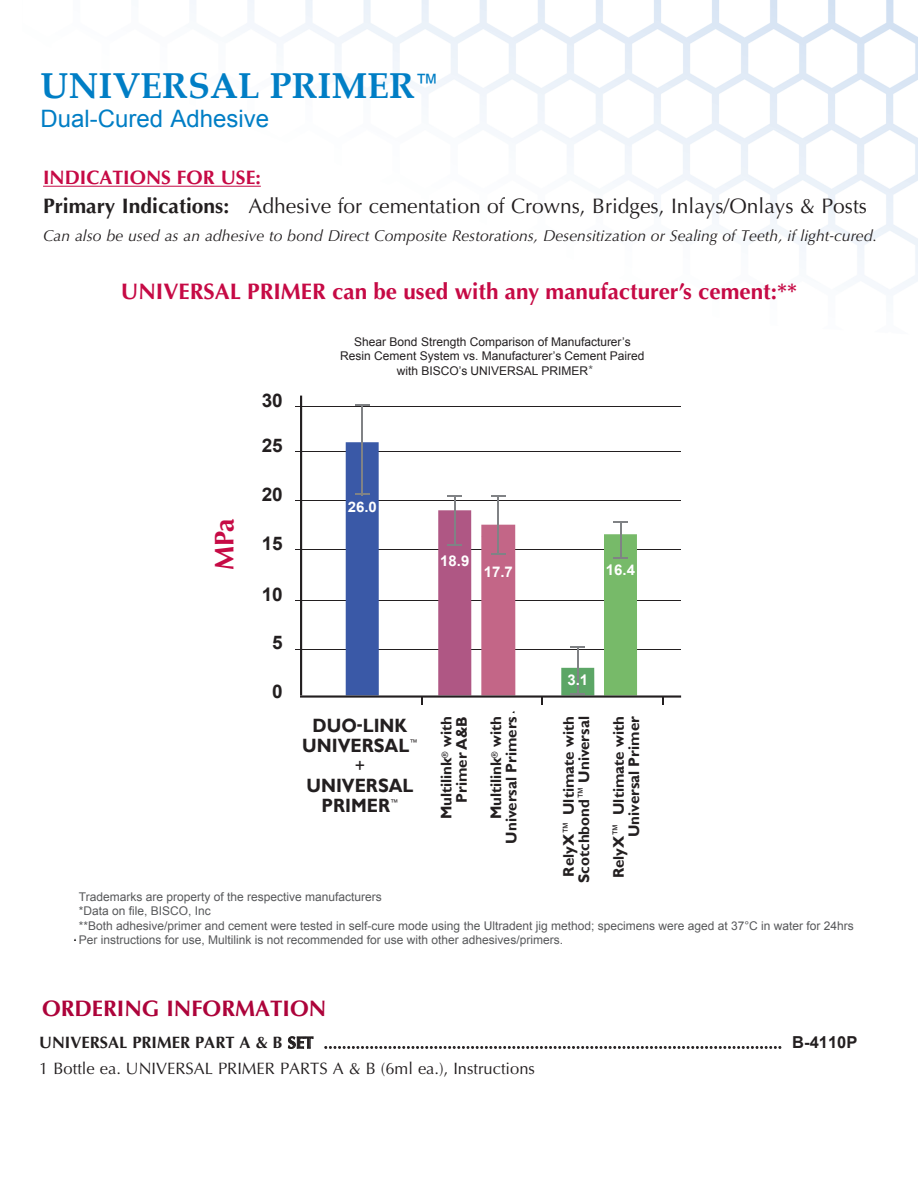
<style>
.page{position:relative;width:918px;height:1188px;background:#fff}
.page>*{position:absolute;margin:0;border:0;box-sizing:border-box;transform-origin:0 0}
.t1{font:700 36px "Palatino Linotype";color:#007ec5}
.t2{font:700 27px "Optima LT Std";color:#c60a45}
.t3{font:24px "Arial";color:#007ec5}
.t4{font:700 22.5px "Optima LT Std";color:#c60a45}
.t5{font:700 22.5px "Optima LT Std";color:#ad033a}
.t6{font:21px "Optima LT Std";color:#231f20}
.t7{font:700 19.5px "Optima LT Std";color:#c60a45}
.t8{font:700 19.2px/20px "Gill Sans";color:#231f20;text-align:center;scale:.92 1}
.t9{font:19.2px "Gill Sans";color:#231f20;scale:.92 1}
.t10{font:700 18.75px "Arial";color:#231f20}
.t11{font:16.5px/25.5px "Optima LT Std";color:#231f20}
.t12{font:italic 15.75px "Optima";color:#231f20}
.t13{font:700 15.3px/15.3px "Gill Sans";color:#231f20;text-align:right}
.t14{font:700 14.7px "Arial";color:#fff}
.t15{font:700 14.4px "Arial";color:#fff;scale:1.04 1}
.t16{font:12px/14.4px "Arial";color:#57585a}
.t17{font:12px/14.4px "Arial";color:#231f20;text-align:center}
.t18{font:8.25px "Gill Sans";color:#231f20}
.s1{font-weight:700}
.s2{color:#57585a}
.s3{font-family:"Arial";font-weight:700}
</style>
<div class="page">
<img style="left:43px;top:0;width:875px;height:291px">
<svg style="left:288px;top:1037px;width:25px;height:12px"></svg>
<svg style="left:325px;top:1046px;width:456px;height:3px"></svg>
<hr style="left:43px;top:186px;width:218px;height:1px;background:#c60a45">
<hr style="left:296px;top:649px;width:385px;height:1px;background:#231f20">
<hr style="left:296px;top:600px;width:385px;height:1px;background:#231f20">
<hr style="left:296px;top:549px;width:385px;height:1px;background:#231f20">
<hr style="left:296px;top:500px;width:385px;height:1px;background:#231f20">
<hr style="left:296px;top:451px;width:385px;height:1px;background:#231f20">
<hr style="left:296px;top:406px;width:385px;height:1px;background:#231f20">
<svg style="left:421px;top:698px;width:2px;height:7px"></svg>
<div style="left:346px;top:442px;width:33px;height:253px;background:#3a59a7"></div>
<div style="left:561px;top:668px;width:33px;height:27px;background:#5ca666"></div>
<div style="left:604px;top:534px;width:33px;height:161px;background:#77ba69"></div>
<hr style="left:361px;top:404px;width:2px;height:91px;background:#808285">
<svg style="left:355px;top:404px;width:15px;height:2px"></svg>
<svg style="left:355px;top:493px;width:15px;height:2px"></svg>
<hr style="left:577px;top:646px;width:2px;height:48px;background:#808285">
<svg style="left:570px;top:693px;width:15px;height:2px"></svg>
<svg style="left:570px;top:646px;width:15px;height:2px"></svg>
<hr style="left:620px;top:522px;width:1px;height:36px;background:#808285">
<svg style="left:613px;top:521px;width:15px;height:2px"></svg>
<svg style="left:613px;top:557px;width:15px;height:2px"></svg>
<hr style="left:497px;top:495px;width:2px;height:59px;background:#808285">
<svg style="left:491px;top:495px;width:15px;height:2px"></svg>
<div style="left:481px;top:525px;width:34px;height:170px;background:#c36687"></div>
<hr style="left:454px;top:495px;width:2px;height:51px;background:#808285">
<svg style="left:447px;top:495px;width:15px;height:2px"></svg>
<div style="left:438px;top:510px;width:33px;height:185px;background:#af5784"></div>
<hr style="left:300px;top:396px;width:2px;height:299px;background:#231f20">
<hr style="left:300px;top:695px;width:381px;height:3px;background:#231f20">
<h1 class="t1" style="left:40px;top:60px;width:400px">UNIVERSAL PRIMER<sup>™</sup></h1>
<h3 class="t3" style="left:40px;top:103px;width:230px">Dual-Cured Adhesive</h3>
<h3 class="t7" style="left:43px;top:166px;width:219px">INDICATIONS FOR USE:</h3>
<h3 class="t6" style="left:43px;top:193px;width:826px"><span class="s1">Primary Indications:</span> Adhesive for cementation of Crowns, Bridges, Inlays/Onlays &amp; Posts</h3>
<h3 class="t12" style="left:43px;top:227px;width:836px">Can also be used as an adhesive to bond Direct Composite Restorations, Desensitization or Sealing of Teeth, if light-cured.</h3>
<h3 class="t4" style="left:121px;top:278px;width:678px">UNIVERSAL PRIMER can be used with any manufacturer’s cement:**</h3>
<h2 class="t2" style="left:209px;top:570px;width:53px;rotate:-90deg">MPa</h2>
<h3 class="t10" style="left:262px;top:388px;width:23px">30</h3>
<h3 class="t10" style="left:262px;top:433px;width:23px">25</h3>
<h3 class="t10" style="left:262px;top:482px;width:23px">20</h3>
<h3 class="t10" style="left:262px;top:530px;width:23px">15</h3>
<h3 class="t10" style="left:262px;top:581px;width:23px">10</h3>
<h3 class="t10" style="left:272px;top:630px;width:12px">5</h3>
<h3 class="t10" style="left:272px;top:679px;width:12px">0</h3>
<p class="t17" style="left:340px;top:335px;width:306px">Shear Bond Strength Comparison of Manufacturer’s<br>Resin Cement System vs. Manufacturer’s Cement Paired with BISCO’s UNIVERSAL PRIMER<span class="s2">*</span></p>
<p class="t15" style="left:348px;top:498px;width:30px">26.0</p>
<p class="t14" style="left:440px;top:551px;width:31px">18.9</p>
<p class="t14" style="left:484px;top:562px;width:31px">17.7</p>
<p class="t14" style="left:606px;top:560px;width:31px">16.4</p>
<h3 class="t8" style="left:302px;top:716px;width:118px">DUO-LINK<br>UNIVERSAL</h3>
<p class="t18" style="left:409px;top:737px;width:10px">™</p>
<h3 class="t9" style="left:355px;top:755px;width:13px">+</h3>
<h3 class="t8" style="left:306px;top:776px;width:118px">UNIVERSAL<br>PRIMER</h3>
<p class="t18" style="left:390px;top:797px;width:10px">™</p>
<p class="t13" style="left:439px;top:819px;width:105px;rotate:-90deg">Multilink<sup>®</sup> with<br>Primer A&amp;B</p>
<p class="t13" style="left:489px;top:844px;width:129px;rotate:-90deg">Multilink<sup>®</sup> with<br>Universal Primers</p>
<p class="t14" style="left:567px;top:670px;width:22px">3.1</p>
<p class="t13" style="left:561px;top:883px;width:168px;text-align:center;rotate:-90deg">RelyX<sup>™</sup> Ultimate with<br>Scotchbond<sup>™</sup> Universal</p>
<p class="t13" style="left:611px;top:878px;width:163px;rotate:-90deg">RelyX<sup>™</sup> Ultimate with<br>Universal Primer</p>
<p class="t16" style="left:79px;top:890px;width:777px">Trademarks are property of the respective manufacturers<br>*Data on file, BISCO, Inc<br>**Both adhesive/primer and cement were tested in self-cure mode using the Ultradent jig method; specimens were aged at 37°C in water for 24hrs Per instructions for use, Multilink is not recommended for use with other adhesives/primers.</p>
<h3 class="t5" style="left:42px;top:995px;width:286px">ORDERING INFORMATION</h3>
<h3 class="t11" style="left:39px;top:1030px;width:820px"><span class="s1">UNIVERSAL PRIMER PART A &amp; B SET</span> .................................................................................................... <span class="s3">B-4110P<br></span>1 Bottle ea. UNIVERSAL PRIMER PARTS A &amp; B (6ml ea.), Instructions</h3>
</div>
